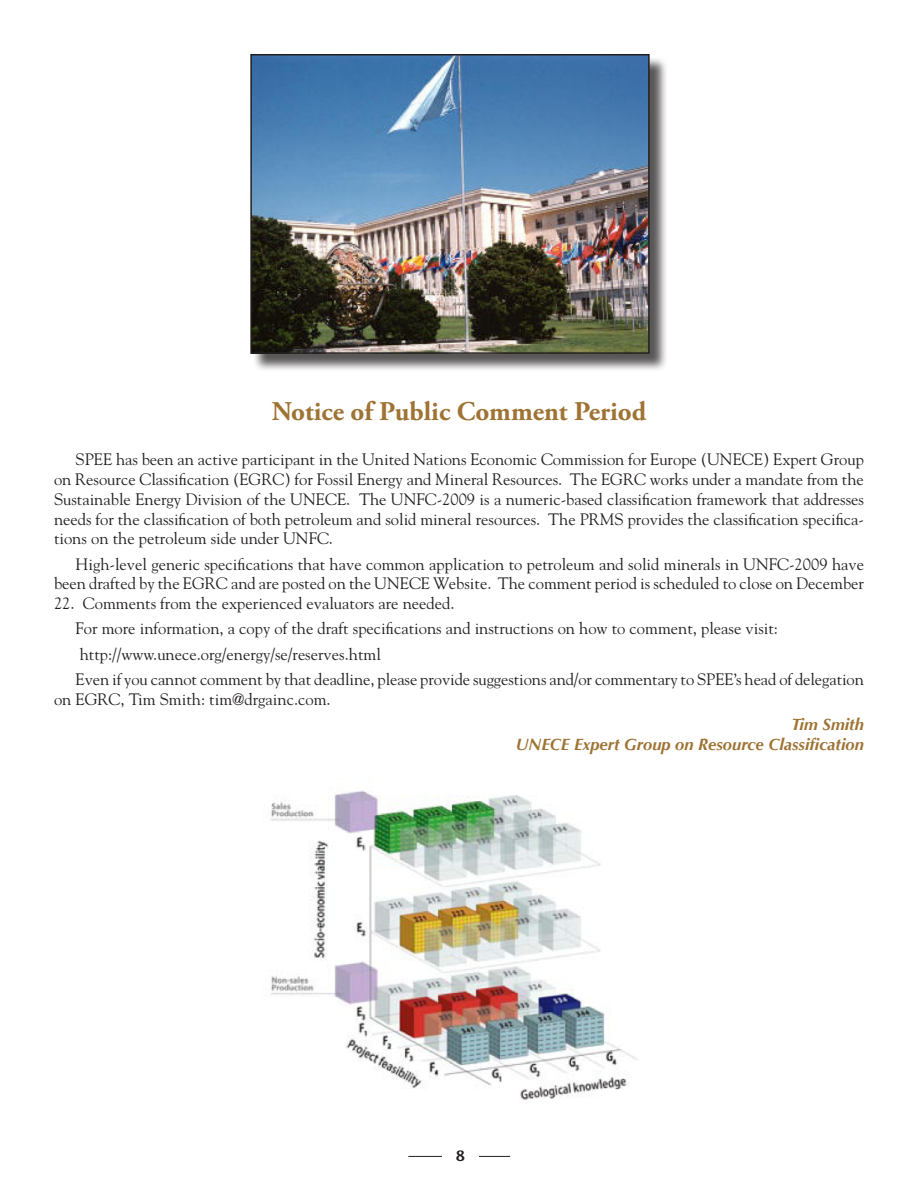
<style>
.page{position:relative;width:918px;height:1188px;background:#fff}
.page>*{position:absolute;margin:0;border:0;box-sizing:border-box;transform-origin:0 0}
.Heads_Adobe_Garamond{font:700 27px "Adobe Garamond Pro";color:#9e7333}
.Body_text_goudy_11{font:16.5px/19.8px "Goudy";color:#231f20;text-align:justify}
.Author{font:italic 700 16.5px "Optima";color:#9e7333}
.t1{font:600 15px "Stone Sans";color:#231f20}
</style>
<div class="page">
<hr style="left:408px;top:1156px;width:102px;height:1px;background:#231f20">
<div style="left:443px;top:1148px;width:36px;height:19px;background:#fff"></div>
<div style="left:253px;top:56px;width:415px;height:317px;background:#231f20;opacity:.75"></div>
<img style="left:253px;top:57px;width:394px;height:294px">
<div style="left:250px;top:54px;width:400px;height:300px;border:2px solid #231f20"></div>
<img style="left:270px;top:790px;width:368px;height:310px">
<p class="Heads_Adobe_Garamond" style="left:272px;top:396px;width:376px">Notice of Public Comment Period</p>
<p class="Body_text_goudy_11" style="left:54px;top:449px;width:812px;text-indent:22px">SPEE has been an active participant in the United Nations Economic Commission for Europe (UNECE) Expert Group on Resource Classification (EGRC) for Fossil Energy and Mineral Resources. The EGRC works under a mandate from the Sustainable Energy Division of the UNECE. The UNFC-2009 is a numeric-based classification framework that addresses needs for the classification of both petroleum and solid mineral resources. The PRMS provides the classification specifica&shy;tions on the petroleum side under UNFC.</p>
<p class="Body_text_goudy_11" style="left:54px;top:554px;width:812px;text-align:right">High-level generic specifications that have common application to petroleum and solid minerals in UNFC-2009 have been drafted by the EGRC and are posted on the UNECE Website. The comment period is scheduled to close on December</p>
<p class="Body_text_goudy_11" style="left:54px;top:593px;width:402px">22. Comments from the experienced evaluators are needed.</p>
<p class="Body_text_goudy_11" style="left:76px;top:618px;width:704px">For more information, a copy of the draft specifications and instructions on how to comment, please visit:</p>
<p class="Body_text_goudy_11" style="left:80px;top:644px;width:303px">http://www.unece.org/energy/se/reserves.html</p>
<p class="Body_text_goudy_11" style="left:54px;top:669px;width:811px;text-indent:22px">Even if you cannot comment by that deadline, please provide suggestions and/or commentary to SPEE’s head of delegation on EGRC, Tim Smith: tim@drgainc.com.</p>
<p class="Author" style="left:792px;top:714px;width:74px">Tim Smith</p>
<p class="Author" style="left:516px;top:734px;width:350px">UNECE Expert Group on Resource Classification</p>
<p class="t1" style="left:456px;top:1147px;width:10px">8</p>
</div>
